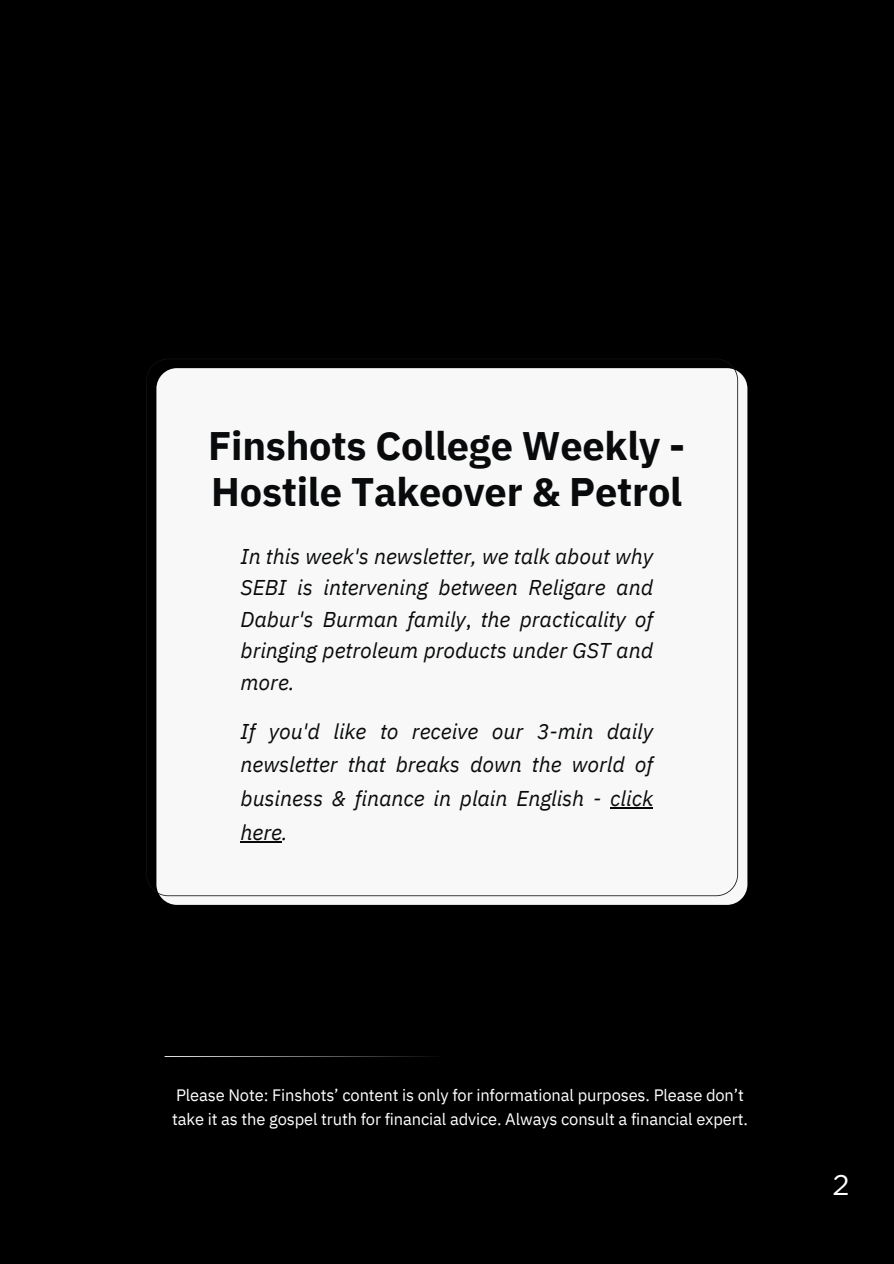
<style>
.page{position:relative;width:894px;height:1264px;background:#fff}
.page>*{position:absolute;margin:0;border:0;box-sizing:border-box;transform-origin:0 0}
.t1{font:700 39.75px/46.2px "IBM Plex Sans";letter-spacing:-.005em;color:#090a0b}
.t2{font:28.5px "Gotham";color:#fff}
.t3{font:italic 21.45px/31.5px "IBM Plex Sans";letter-spacing:-.005em;color:#090a0b;text-align:justify}
.t4{font:16.5px/24.8px "IBM Plex Sans";letter-spacing:-.01em;color:#fff}
.s1{font-style:normal}
</style>
<div class="page">
<div style="left:0;top:0;width:893px;height:1263px;background:#000"></div>
<hr style="left:164px;top:1056px;width:282px;height:1px;background:#fff">
<svg style="left:156px;top:368px;width:591px;height:536px;fill:#f8f8f8"></svg>
<div style="left:146px;top:359px;width:591px;height:537px;background:#f8f8f8"></div>
<hr style="left:610px;top:807px;width:43px;height:1px;background:#090a0b">
<hr style="left:240px;top:841px;width:42px;height:1px;background:#090a0b">
<p class="t1" style="left:208px;top:421px;width:478px">Finshots College Weekly -<br>Hostile Takeover &amp; Petrol</p>
<h2 class="t3" style="left:240px;top:540px;width:414px">In this week's newsletter, we talk about why SEBI is intervening between Religare and Dabur's Burman family<span class="s1">,</span> the practicality of bringing petroleum products under GST and more.</h2>
<p class="t3" style="left:240px;top:713px;width:414px;line-height:33.8px">If you'd like to receive our 3-min daily newsletter that breaks down the world of business &amp; finance in plain English - click here.</p>
<h1 class="t4" style="left:172px;top:1081px;width:577px">Please Note: Finshots’ content is only for informational purposes. Please don’t take it as the gospel truth for financial advice. Always consult a financial expert.</h1>
<h2 class="t2" style="left:832px;top:1167px;width:19px">2</h2>
</div>
